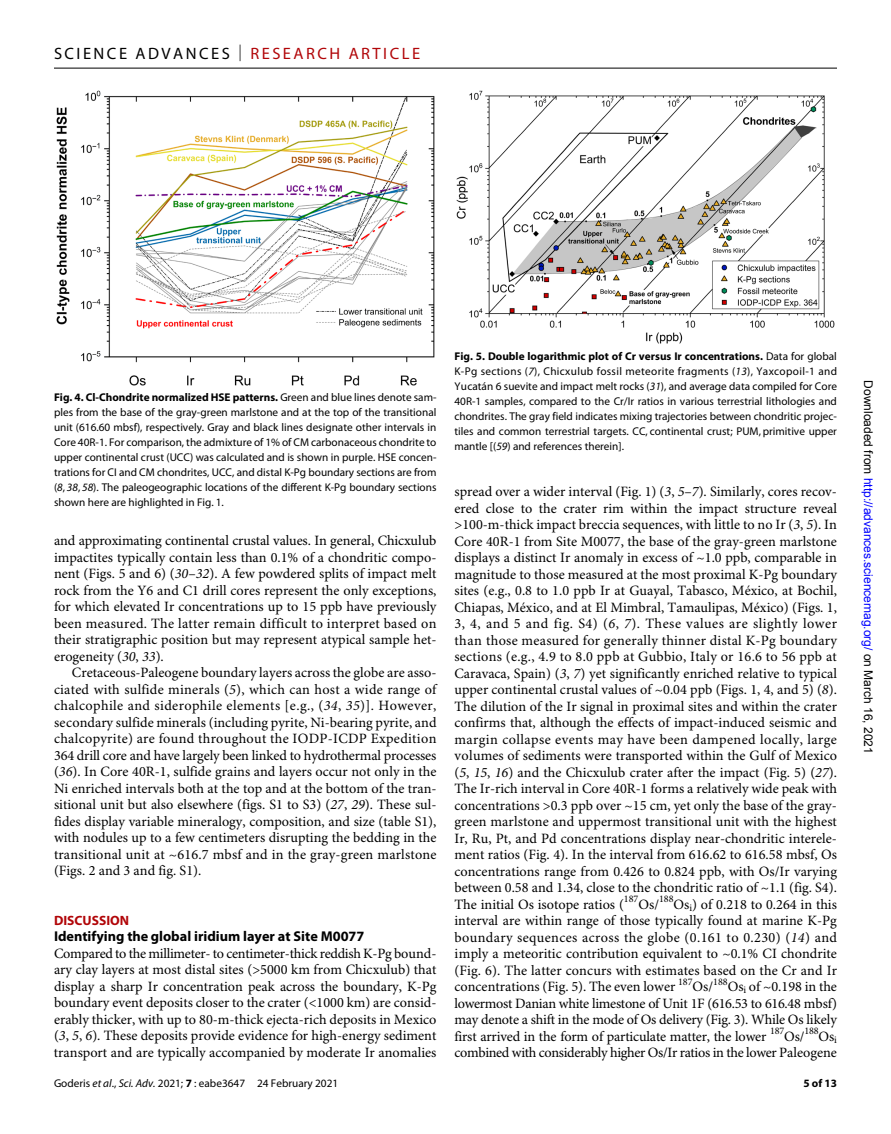
<style>
.page{position:relative;width:891px;height:1134px;background:#fff}
.page>*{position:absolute;margin:0;border:0;box-sizing:border-box;transform-origin:0 0}
.t1{font:16.5px "Myriad Pro 5";letter-spacing:.15em;color:#000}
.t2{font:14.25px/16.5px "Minion Pro";color:#000;text-align:justify}
.t3{font:700 14.25px "Myriad Pro";color:#000}
.t4{font:700 13.5px "Myriad Pro";color:#b10508}
.t5{font:12px "Arial";color:#00f}
.t6{font:11.25px/15px "Myriad Pro";color:#000;text-align:justify}
.t7{font:11.25px "Myriad Pro 4";color:#000}
.t8{font:700 11.25px "Myriad Pro";color:#000}
.s1{font-family:"Myriad Pro";font-weight:300}
.s2{color:#b10508}
.s3{font-weight:700}
.s4{font-style:italic}
.s5{font-family:"Myriad Pro";font-style:italic}
.s6{font-family:"Myriad Pro";font-weight:700}
.s7{color:#000}
</style>
<div class="page">
<hr style="left:54px;top:68px;width:783px;height:1px;background:#000">
<img style="left:56px;top:90px;width:378px;height:295px">
<img style="left:457px;top:90px;width:378px;height:254px">
<p class="t1" style="left:54px;top:40px;width:368px">SCIENCE ADVANCES <span class="s1">|</span> <span class="s2">RESEARCH ARTICLE</span></p>
<p class="t6" style="left:54px;top:390px;width:384px"><span class="s3">Fig. 4. Cl-Chondrite normalized HSE patterns.</span> Green and blue lines denote sam&shy;ples from the base of the gray-green marlstone and at the top of the transitional unit (616.60 mbsf), respectively. Gray and black lines designate other intervals in Core 40R-1. For comparison, the admixture of 1% of CM carbonaceous chondrite to upper continental crust (UCC) was calculated and is shown in purple. HSE concen&shy;trations for CI and CM chondrites, UCC, and distal K-Pg boundary sections are from (<span class="s4">8</span>, <span class="s4">38</span>, <span class="s4">58</span>). The paleogeographic locations of the different K-Pg boundary sections shown here are highlighted in Fig. 1.</p>
<p class="t2" style="left:54px;top:534px;width:384px">and approximating continental crustal values. In general, Chicxulub impactites typically contain less than 0.1% of a chondritic compo&shy;nent (Figs. 5 and 6) (<span class="s4">30</span>–<span class="s4">32</span>). A few powdered splits of impact melt rock from the Y6 and C1 drill cores represent the only exceptions, for which elevated Ir concentrations up to 15 ppb have previously been measured. The latter remain difficult to interpret based on their stratigraphic position but may represent atypical sample het&shy;erogeneity (<span class="s4">30</span>, <span class="s4">33</span>).</p>
<p class="t2" style="left:54px;top:666px;width:384px;text-indent:18px">Cretaceous-Paleogene boundary layers across the globe are asso&shy;ciated with sulfide minerals (<span class="s4">5</span>), which can host a wide range of chalcophile and siderophile elements [e.g., (<span class="s4">34</span>, <span class="s4">35</span>)]. However, secondary sulfide minerals (including pyrite, Ni-bearing pyrite, and chalcopyrite) are found throughout the IODP-ICDP Expedition 364 drill core and have largely been linked to hydrothermal processes (<span class="s4">36</span>). In Core 40R-1, sulfide grains and layers occur not only in the Ni enriched intervals both at the top and at the bottom of the tran&shy;sitional unit but also elsewhere (figs. S1 to S3) (<span class="s4">27</span>, <span class="s4">29</span>). These sul&shy;fides display variable mineralogy, composition, and size (table S1), with nodules up to a few centimeters disrupting the bedding in the transitional unit at ~616.7 mbsf and in the gray-green marlstone (Figs. 2 and 3 and fig. S1).</p>
<p class="t4" style="left:54px;top:909px;width:77px">DISCUSSION</p>
<p class="t3" style="left:54px;top:925px;width:312px">Identifying the global iridium layer at Site M0077</p>
<p class="t2" style="left:54px;top:946px;width:384px">Compared to the millimeter- to centimeter-thick reddish K-Pg bound&shy;ary clay layers at most distal sites (&gt;5000 km from Chicxulub) that display a sharp Ir concentration peak across the boundary, K-Pg boundary event deposits closer to the crater (&lt;1000 km) are consid&shy;erably thicker, with up to 80-m-thick ejecta-rich deposits in Mexico (<span class="s4">3</span>, <span class="s4">5</span>, <span class="s4">6</span>). These deposits provide evidence for high-energy sediment transport and are typically accompanied by moderate Ir anomalies</p>
<p class="t7" style="left:54px;top:1074px;width:286px">Goderis <span class="s5">et al</span>., <span class="s5">Sci. Adv.</span> 2021; <span class="s6">7</span> : eabe3647 24 February 2021</p>
<p class="t6" style="left:454px;top:349px;width:384px"><span class="s3">Fig. 5. Double logarithmic plot of Cr versus Ir concentrations.</span> Data for global K-Pg sections (<span class="s4">7</span>), Chicxulub fossil meteorite fragments (<span class="s4">13</span>), Yaxcopoil-1 and Yucatán 6 suevite and impact melt rocks (<span class="s4">31</span>), and average data compiled for Core 40R-1 samples, compared to the Cr/Ir ratios in various terrestrial lithologies and chondrites. The gray field indicates mixing trajectories between chondritic projec&shy;tiles and common terrestrial targets. CC, continental crust; PUM, primitive upper mantle [(<span class="s4">59</span>) and references therein].</p>
<p class="t2" style="left:454px;top:485px;width:384px">spread over a wider interval (Fig. 1) (<span class="s4">3</span>, <span class="s4">5</span>–<span class="s4">7</span>). Similarly, cores recov&shy;ered close to the crater rim within the impact structure reveal &gt;100-m-thick impact breccia sequences, with little to no Ir (<span class="s4">3</span>, <span class="s4">5</span>). In Core 40R-1 from Site M0077, the base of the gray-green marlstone displays a distinct Ir anomaly in excess of ~1.0 ppb, comparable in magnitude to those measured at the most proximal K-Pg boundary sites (e.g., 0.8 to 1.0 ppb Ir at Guayal, Tabasco, México, at Bochil, Chiapas, México, and at El Mimbral, Tamaulipas, México) (Figs. 1, 3, 4, and 5 and fig. S4) (<span class="s4">6</span>, <span class="s4">7</span>). These values are slightly lower than those measured for generally thinner distal K-Pg boundary sections (e.g., 4.9 to 8.0 ppb at Gubbio, Italy or 16.6 to 56 ppb at Caravaca, Spain) (<span class="s4">3</span>, <span class="s4">7</span>) yet significantly enriched relative to typical upper continental crustal values of ~0.04 ppb (Figs. 1, 4, and 5) (<span class="s4">8</span>).<br>The dilution of the Ir signal in proximal sites and within the crater confirms that, although the effects of impact-induced seismic and margin collapse events may have been dampened locally, large volumes of sediments were transported within the Gulf of Mexico (<span class="s4">5</span>, <span class="s4">15</span>, <span class="s4">16</span>) and the Chicxulub crater after the impact (Fig. 5) (<span class="s4">27</span>).<br>The Ir-rich interval in Core 40R-1 forms a relatively wide peak with concentrations &gt;0.3 ppb over ~15 cm, yet only the base of the gray&shy;green marlstone and uppermost transitional unit with the highest Ir, Ru, Pt, and Pd concentrations display near-chondritic interele&shy;ment ratios (Fig. 4). In the interval from 616.62 to 616.58 mbsf, Os concentrations range from 0.426 to 0.824 ppb, with Os/Ir varying between 0.58 and 1.34, close to the chondritic ratio of ~1.1 (fig. S4).<br>The initial Os isotope ratios (<sup>187</sup>Os/<sup>188</sup>Os<sub>i</sub>) of 0.218 to 0.264 in this interval are within range of those typically found at marine K-Pg boundary sequences across the globe (0.161 to 0.230) (<span class="s4">14</span>) and imply a meteoritic contribution equivalent to ~0.1% CI chondrite (Fig. 6). The latter concurs with estimates based on the Cr and Ir concentrations (Fig. 5). The even lower <sup>187</sup>Os/<sup>188</sup>Os<sub>i</sub> of ~0.198 in the lowermost Danian white limestone of Unit 1F (616.53 to 616.48 mbsf) may denote a shift in the mode of Os delivery (Fig. 3). While Os likely first arrived in the form of particulate matter, the lower <sup>187</sup>Os/<sup>188</sup>Os<sub>i </sub>combined with considerably higher Os/Ir ratios in the lower Paleogene</p>
<p class="t8" style="left:803px;top:1074px;width:35px">5 of 13</p>
<p class="t5" style="left:876px;top:380px;width:375px;rotate:90deg"><span class="s7">Downloaded from</span> http://advances.sciencemag.org/ <span class="s7">on March 16, 2021</span></p>
</div>
